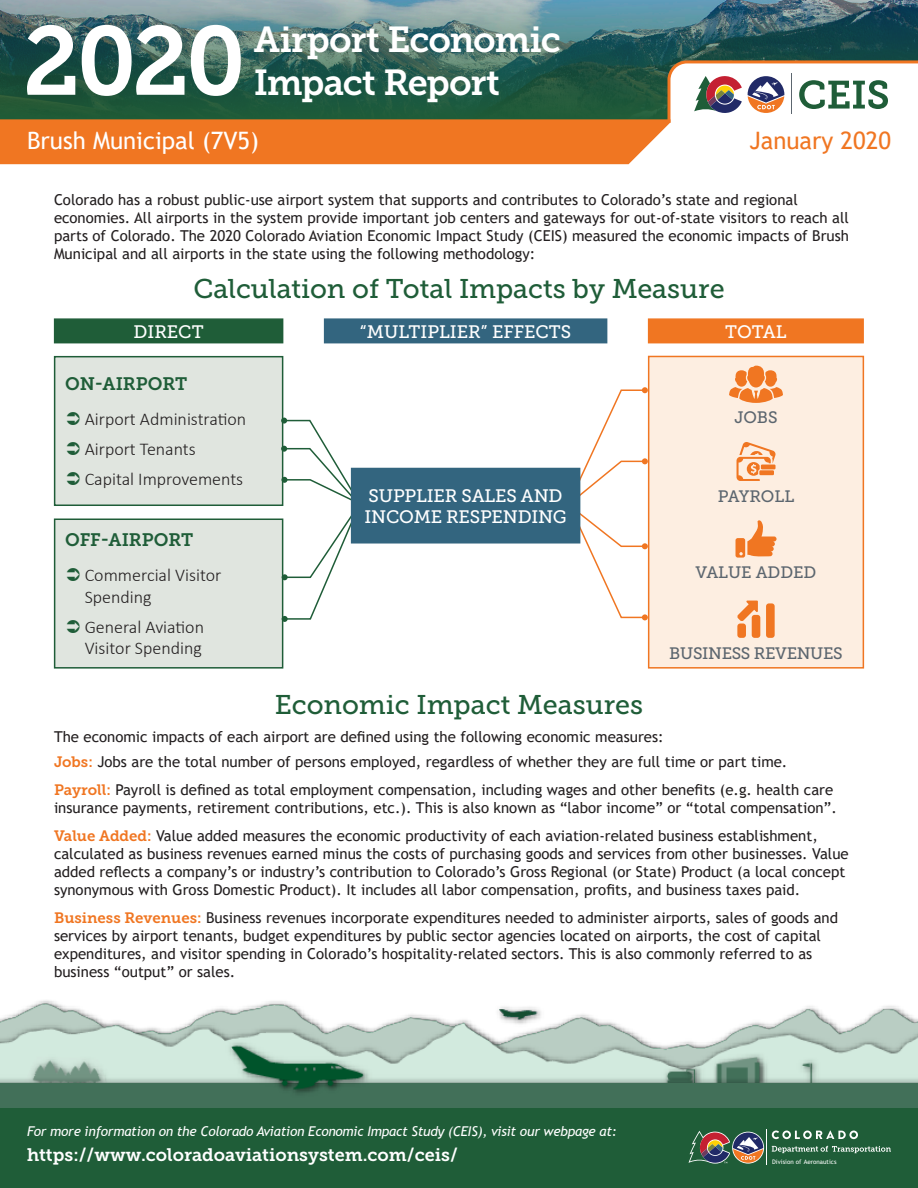
<style>
.page{position:relative;width:918px;height:1188px;background:#fff}
.page>*{position:absolute;margin:0;border:0;box-sizing:border-box;transform-origin:0 0}
.t1{font:96.9px "Museo Slab 700";color:#fff}
.t2{font:36px/43.2px "Museo Slab 700";letter-spacing:-.03em;color:#fff}
.Heading_1_Green_18pt{font:27px "Museo Slab 500";color:#1f5d38}
.t3{font:24px "Trebuchet MS";color:#fff}
.t4{font:24px "Trebuchet MS";color:#f07622}
.t5{font:300 18px/21.6px "Calibri";color:#231f20}
.White_Text{font:18px/21.6px "Museo Slab 500";letter-spacing:-.01em;color:#fff}
.t6{font:18px "Museo Slab 700";color:#fff}
.Heading_Green{font:18px "Museo Slab 700";letter-spacing:-.005em;color:#1f5d38}
.Number_Text_Header{font:16.5px "Museo Slab 500";letter-spacing:-.02em;color:#5c666f}
.Body_Bold_Start{font:15px/18px "Trebuchet MS";color:#231f20}
.body{font:15px/18px "Trebuchet MS";color:#231f20}
.t7{font:italic 13.5px "Trebuchet MS";letter-spacing:-.015em;color:#fff}
.t8{font:6.3px "Trebuchet MS";color:#fff}
.s1{font-family:"Museo Slab 700";color:#f07622}
</style>
<div class="page">
<div style="left:0;top:122px;width:671px;height:42px;background:#f07622"></div>
<div style="left:0;top:1083px;width:918px;height:105px;background:#1f5d38"></div>
<img style="left:0;top:1000px;width:918px;height:107px">
<hr style="left:767px;top:1130px;width:1px;height:35px;background:#fff">
<svg style="left:689px;top:1131px;width:74px;height:33px"></svg>
<svg style="left:772px;top:1131px;width:86px;height:8px"></svg>
<svg style="left:772px;top:1146px;width:119px;height:7px"></svg>
<img style="left:0;top:0;width:918px;height:119px">
<svg style="left:666px;top:59px;width:252px;height:63px"></svg>
<hr style="left:0;top:119px;width:670px;height:3px;background:#f07622">
<div style="left:55px;top:357px;width:228px;height:148px;background:#e0e5df"></div>
<div style="left:54px;top:356px;width:229px;height:150px;border:2px solid #1f5d38"></div>
<div style="left:649px;top:356px;width:214px;height:312px;background:#fdeee1"></div>
<svg style="left:729px;top:366px;width:54px;height:37px"></svg>
<svg style="left:737px;top:442px;width:39px;height:39px"></svg>
<svg style="left:736px;top:520px;width:41px;height:38px"></svg>
<svg style="left:737px;top:601px;width:21px;height:20px"></svg>
<div style="left:737px;top:624px;width:9px;height:14px;background:#f07622;border-radius:3px"></div>
<div style="left:752px;top:615px;width:8px;height:23px;background:#f07622;border-radius:3px"></div>
<div style="left:766px;top:603px;width:9px;height:35px;background:#f07622;border-radius:3px"></div>
<div style="left:648px;top:356px;width:216px;height:313px;border:2px solid #f07622"></div>
<div style="left:55px;top:519px;width:228px;height:149px;background:#e0e5df"></div>
<div style="left:54px;top:519px;width:229px;height:150px;border:2px solid #1f5d38"></div>
<div style="left:54px;top:318px;width:229px;height:25px;background:#1f5d38;border:1px solid #1f5d38"></div>
<div style="left:648px;top:318px;width:216px;height:25px;background:#f07622;border:1px solid #f07622"></div>
<svg style="left:281px;top:418px;width:81px;height:204px"></svg>
<svg style="left:566px;top:387px;width:82px;height:233px"></svg>
<div style="left:325px;top:319px;width:282px;height:24px;background:#33657f"></div>
<div style="left:324px;top:318px;width:283px;height:25px;border:1px solid #33657f"></div>
<div style="left:352px;top:468px;width:228px;height:75px;background:#33657f"></div>
<div style="left:351px;top:468px;width:229px;height:76px;border:1px solid #33657f"></div>
<h1 class="t1" style="left:23px;top:6px;width:225px">2020</h1>
<h2 class="t2" style="left:254px;top:18px;width:309px">Airport Economic<br>Impact Report</h2>
<p class="t3" style="left:27px;top:126px;width:233px">Brush Municipal (7V5)</p>
<h3 class="t4" style="left:749px;top:126px;width:143px">January 2020</h3>
<p class="body" style="left:54px;top:190px;width:797px">Colorado has a robust public-use airport system that supports and contributes to Colorado’s state and regional economies. All airports in the system provide important job centers and gateways for out-of-state visitors to reach all parts of Colorado. The 2020 Colorado Aviation Economic Impact Study (CEIS) measured the economic impacts of Brush Municipal and all airports in the state using the following methodology:</p>
<p class="Heading_1_Green_18pt" style="left:193px;top:274px;width:533px">Calculation of Total Impacts by Measure</p>
<p class="White_Text" style="left:134px;top:321px;width:72px">DIRECT</p>
<p class="White_Text" style="left:360px;top:321px;width:213px">“MULTIPLIER” EFFECTS</p>
<p class="White_Text" style="left:725px;top:321px;width:63px">TOTAL</p>
<p class="Heading_Green" style="left:65px;top:374px;width:124px">ON-AIRPORT</p>
<p class="t5" style="left:85px;top:408px;width:163px">Airport Administration</p>
<p class="t5" style="left:85px;top:438px;width:113px">Airport Tenants</p>
<p class="t5" style="left:85px;top:468px;width:160px">Capital Improvements</p>
<p class="Heading_Green" style="left:65px;top:530px;width:130px">OFF-AIRPORT</p>
<p class="t5" style="left:85px;top:564px;width:138px">Commercial Visitor<br>Spending</p>
<p class="t5" style="left:85px;top:616px;width:121px">General Aviation<br>Visitor Spending</p>
<p class="White_Text" style="left:365px;top:485px;width:204px">SUPPLIER SALES AND<br>INCOME RESPENDING</p>
<p class="Number_Text_Header" style="left:734px;top:409px;width:45px">JOBS</p>
<p class="Number_Text_Header" style="left:718px;top:487px;width:78px">PAYROLL</p>
<p class="Number_Text_Header" style="left:696px;top:563px;width:122px">VALUE ADDED</p>
<p class="Number_Text_Header" style="left:669px;top:644px;width:175px">BUSINESS REVENUES</p>
<p class="Heading_1_Green_18pt" style="left:275px;top:690px;width:370px">Economic Impact Measures</p>
<p class="body" style="left:54px;top:728px;width:611px">The economic impacts of each airport are defined using the following economic measures:</p>
<p class="Body_Bold_Start" style="left:54px;top:753px;width:735px"><span class="s1">Jobs:</span> Jobs are the total number of persons employed, regardless of whether they are full time or part time.</p>
<p class="Body_Bold_Start" style="left:54px;top:781px;width:785px"><span class="s1">Payroll:</span> Payroll is defined as total employment compensation, including wages and other benefits (e.g. health care insurance payments, retirement contributions, etc.). This is also known as “labor income” or “total compensation”.</p>
<p class="Body_Bold_Start" style="left:54px;top:827px;width:796px"><span class="s1">Value Added:</span> Value added measures the economic productivity of each aviation-related business establishment, calculated as business revenues earned minus the costs of purchasing goods and services from other businesses. Value added reflects a company’s or industry’s contribution to Colorado’s Gross Regional (or State) Product (a local concept synonymous with Gross Domestic Product). It includes all labor compensation, profits, and business taxes paid.</p>
<p class="Body_Bold_Start" style="left:54px;top:909px;width:786px"><span class="s1">Business Revenues:</span> Business revenues incorporate expenditures needed to administer airports, sales of goods and services by airport tenants, budget expenditures by public sector agencies located on airports, the cost of capital expenditures, and visitor spending in Colorado’s hospitality-related sectors. This is also commonly referred to as business “output” or sales.</p>
<p class="t7" style="left:27px;top:1123px;width:591px">For more information on the Colorado Aviation Economic Impact Study (CEIS), visit our webpage at:</p>
<p class="t6" style="left:27px;top:1145px;width:432px">https://www.coloradoaviationsystem.com/ceis/</p>
<p class="t8" style="left:772px;top:1158px;width:66px">Division of Aeronautics</p>
</div>
